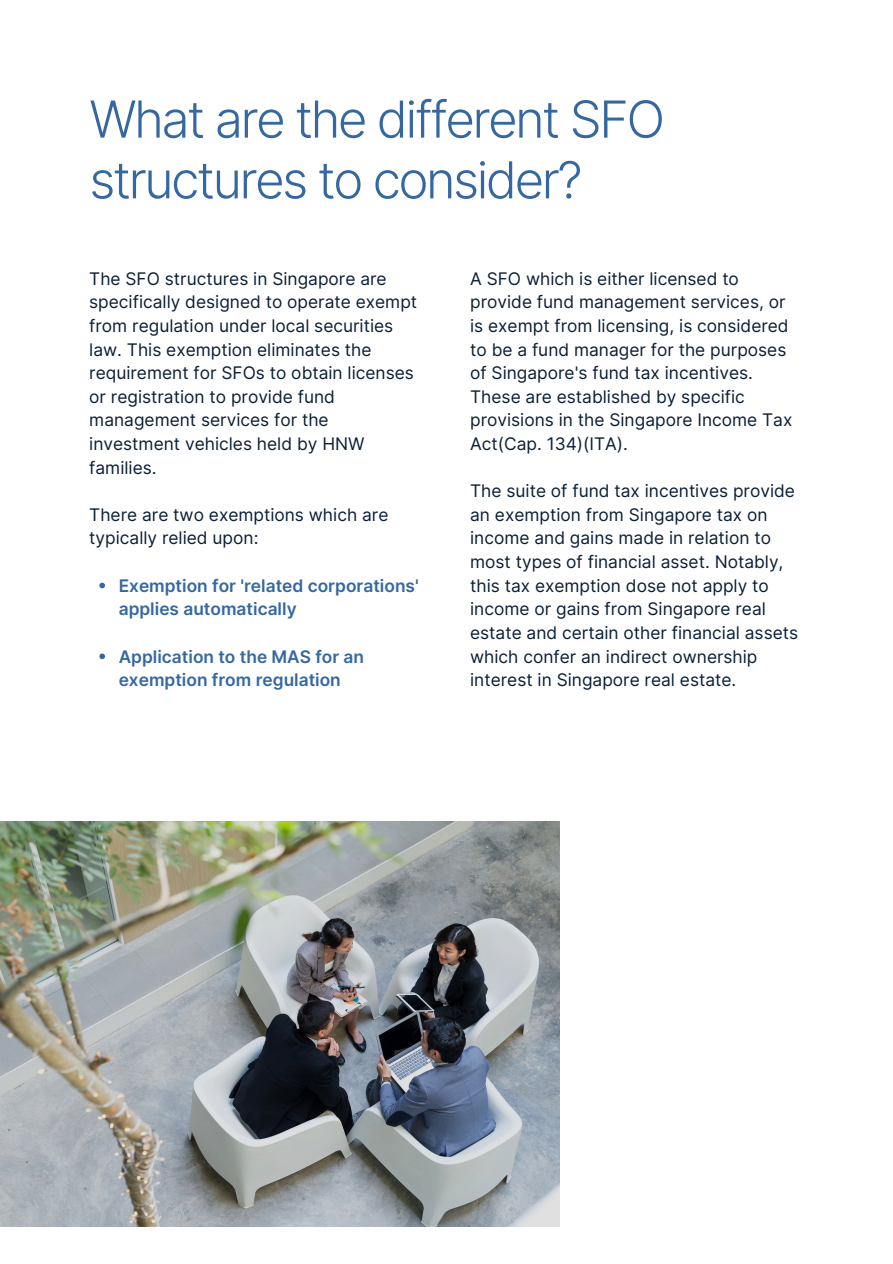
<style>
.page{position:relative;width:893px;height:1264px;background:#fff}
.page>*{position:absolute;margin:0;border:0;box-sizing:border-box;transform-origin:0 0}
.t1{font:300 51px/60.8px "Inter";letter-spacing:-.05em;color:#3567a1}
.t2{font:17.25px/23.5px "Inter";color:#0b1f36}
.t3{font:600 17.25px/23.5px "Inter";color:#3567a1}
</style>
<div class="page">
<img style="left:0;top:821px;width:559px;height:405px">
<svg style="left:99px;top:582px;width:6px;height:6px"></svg>
<svg style="left:99px;top:653px;width:6px;height:6px"></svg>
<p class="t1" style="left:89px;top:89px;width:577px">What are the different SFO structures to consider?</p>
<p class="t2" style="left:89px;top:266px;width:329px">The SFO structures in Singapore are specifically designed to operate exempt from regulation under local securities law. This exemption eliminates the requirement for SFOs to obtain licenses or registration to provide fund management services for the investment vehicles held by HNW families.</p>
<p class="t2" style="left:89px;top:503px;width:300px">There are two exemptions which are typically relied upon:</p>
<p class="t3" style="left:119px;top:573px;width:301px">Exemption for 'related corporations' applies automatically</p>
<p class="t3" style="left:119px;top:644px;width:247px">Application to the MAS for an exemption from regulation</p>
<p class="t2" style="left:470px;top:266px;width:324px">A SFO which is either licensed to provide fund management services, or is exempt from licensing, is considered to be a fund manager for the purposes of Singapore's fund tax incentives.<br>These are established by specific provisions in the Singapore Income Tax Act(Cap. 134)(ITA).</p>
<p class="t2" style="left:470px;top:479px;width:329px">The suite of fund tax incentives provide an exemption from Singapore tax on income and gains made in relation to most types of financial asset. Notably, this tax exemption dose not apply to income or gains from Singapore real estate and certain other financial assets which confer an indirect ownership interest in Singapore real estate.</p>
</div>
